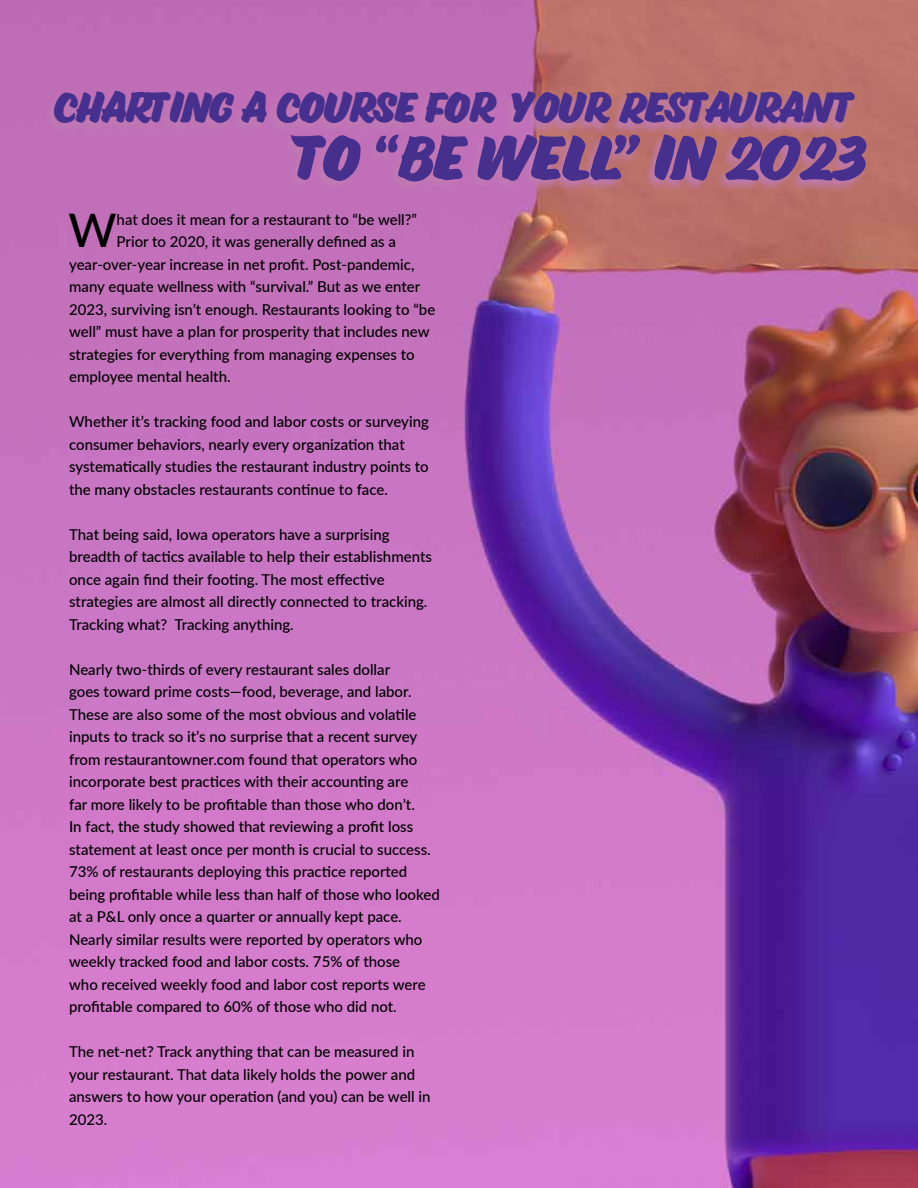
<style>
.page{position:relative;width:918px;height:1188px;background:#fff}
.page>*{position:absolute;margin:0;border:0;box-sizing:border-box;transform-origin:0 0}
.t1{font:57px "Eds Market Bold Slant";color:#47308d}
.t2{font:500 46.35px "Lato";color:#000}
.t3{font:39px "Eds Market Bold Slant";color:#47308d}
.t4{font:500 15px/22.5px "Lato";color:#000}
</style>
<div class="page">
<img style="left:0;top:0;width:918px;height:1188px">
<svg style="left:42px;top:89px;width:816px;height:48px;background:#be73a5"></svg>
<svg style="left:280px;top:132px;width:589px;height:62px;background:#be739b"></svg>
<h3 class="t3" style="left:54px;top:86px;width:801px">CHARTING A COURSE FOR YOUR RESTAURANT</h3>
<h1 class="t1" style="left:289px;top:126px;width:576px">TO “BE WELL” IN 2023</h1>
<h2 class="t2" style="left:68px;top:197px;width:50px">W</h2>
<p class="t4" style="left:117px;top:207px;width:302px">hat does it mean for a restaurant to “be well?”</p>
<p class="t4" style="left:117px;top:230px;width:281px">Prior to 2020, it was generally defined as a</p>
<p class="t4" style="left:69px;top:252px;width:347px">year-over-year increase in net profit. Post-pandemic,</p>
<p class="t4" style="left:69px;top:275px;width:353px">many equate wellness with “survival.” But as we enter</p>
<p class="t4" style="left:69px;top:297px;width:368px">2023, surviving isn’t enough. Restaurants looking to “be</p>
<p class="t4" style="left:69px;top:320px;width:362px">well” must have a plan for prosperity that includes new</p>
<p class="t4" style="left:69px;top:342px;width:347px">strategies for everything from managing expenses to</p>
<p class="t4" style="left:69px;top:365px;width:163px">employee mental health.</p>
<p class="t4" style="left:69px;top:410px;width:361px">Whether it’s tracking food and labor costs or surveying consumer behaviors, nearly every organization that systematically studies the restaurant industry points to the many obstacles restaurants continue to face.</p>
<p class="t4" style="left:69px;top:522px;width:364px">That being said, Iowa operators have a surprising breadth of tactics available to help their establishments once again find their footing. The most effective strategies are almost all directly connected to tracking.<br>Tracking what? Tracking anything.</p>
<p class="t4" style="left:69px;top:657px;width:372px">Nearly two-thirds of every restaurant sales dollar<br>goes toward prime costs—food, beverage, and labor.<br>These are also some of the most obvious and volatile inputs to track so it’s no surprise that a recent survey from restaurantowner.com found that operators who incorporate best practices with their accounting are<br>far more likely to be profitable than those who don’t.<br>In fact, the study showed that reviewing a profit loss statement at least once per month is crucial to success.<br>73% of restaurants deploying this practice reported being profitable while less than half of those who looked at a P&amp;L only once a quarter or annually kept pace.<br>Nearly similar results were reported by operators who weekly tracked food and labor costs. 75% of those<br>who received weekly food and labor cost reports were profitable compared to 60% of those who did not.</p>
<p class="t4" style="left:69px;top:1040px;width:363px">The net-net? Track anything that can be measured in your restaurant. That data likely holds the power and answers to how your operation (and you) can be well in 2023.</p>
</div>
